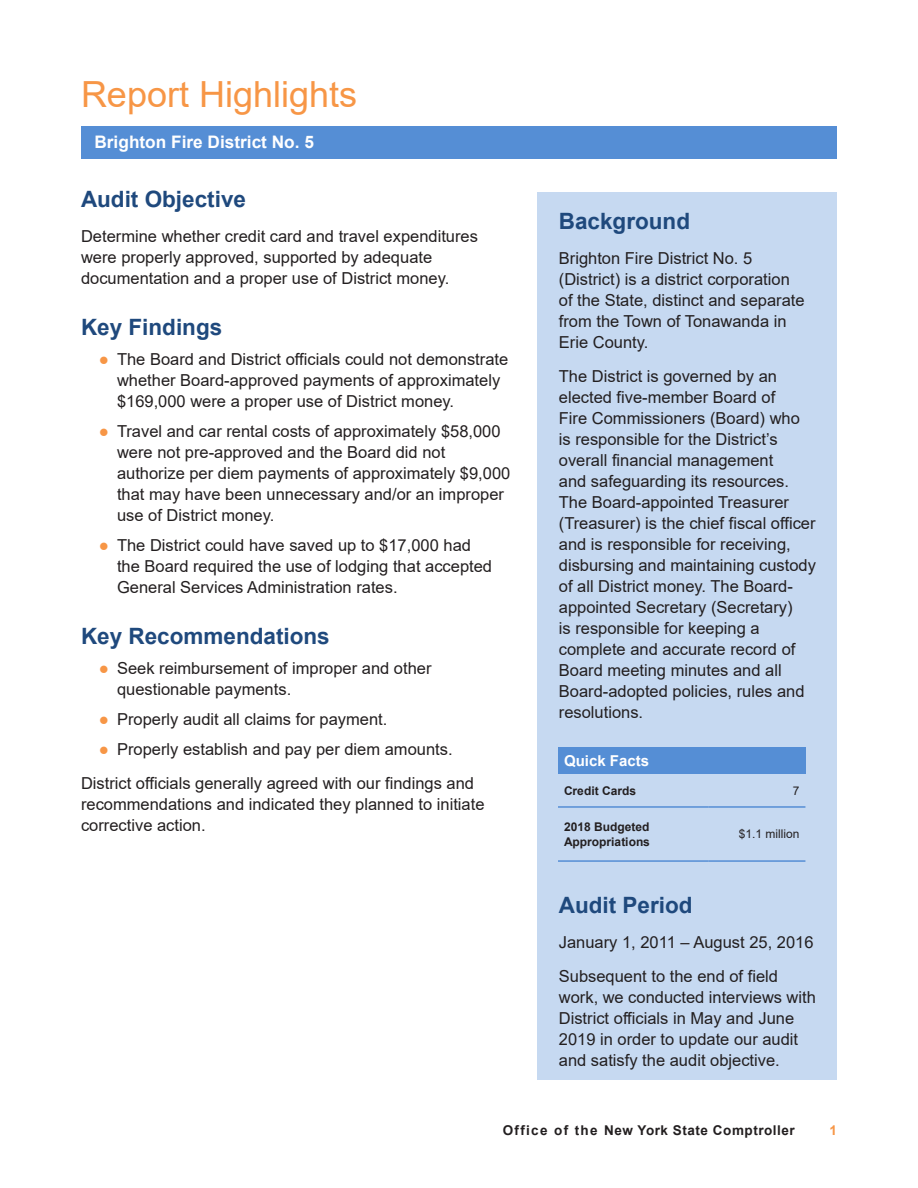
<style>
.page{position:relative;width:918px;height:1188px;background:#fff}
.page>*{position:absolute;margin:0;border:0;box-sizing:border-box;transform-origin:0 0}
.Section_Heads{font:36px "Arial";color:#f79646}
._2_Subheads{font:700 22.5px "Arial";color:#1f497d}
.t1{font:700 17.25px "Arial";color:#fff}
.Body_Text{font:16.5px/21px "Arial";color:#231f20}
.Footnotes{font:700 15px "Arial";color:#fff}
.t2{font:700 13.5px "Arial";letter-spacing:.04em;color:#231f20}
.t3{font:700 13.5px "Arial";color:#f79646}
.Footnotes-2{font:700 12px/15px "Arial";color:#231f20}
.Footnotes-3{font:12px "Arial";color:#231f20}
.s1{color:#f79646}
</style>
<div class="page">
<hr style="left:81px;top:126px;width:756px;height:3px;background:#558ed5">
<div style="left:538px;top:192px;width:299px;height:888px;background:#c6d9f1"></div>
<div style="left:81px;top:128px;width:756px;height:31px;background:#558ed5"></div>
<div style="left:558px;top:747px;width:247px;height:27px;background:#558ed5"></div>
<hr style="left:558px;top:806px;width:150px;height:2px;background:#558ed5">
<hr style="left:708px;top:806px;width:97px;height:2px;background:#558ed5">
<hr style="left:558px;top:860px;width:150px;height:2px;background:#558ed5">
<hr style="left:708px;top:860px;width:97px;height:2px;background:#558ed5">
<p class="Section_Heads" style="left:81px;top:70px;width:278px">Report Highlights</p>
<p class="t1" style="left:94px;top:129px;width:221px">Brighton Fire District No. 5</p>
<p class="_2_Subheads" style="left:81px;top:184px;width:167px">Audit Objective</p>
<p class="Body_Text" style="left:81px;top:226px;width:399px">Determine whether credit card and travel expenditures were properly approved, supported by adequate documentation and a proper use of District money.</p>
<p class="_2_Subheads" style="left:81px;top:311px;width:143px">Key Findings</p>
<p class="Body_Text" style="left:117px;top:349px;width:393px;text-indent:-18px"><span class="s1">●</span> The Board and District officials could not demonstrate whether Board-approved payments of approximately $169,000 were a proper use of District money.</p>
<p class="Body_Text" style="left:117px;top:421px;width:395px;text-indent:-18px"><span class="s1">●</span> Travel and car rental costs of approximately $58,000 were not pre-approved and the Board did not authorize per diem payments of approximately $9,000 that may have been unnecessary and/or an improper use of District money.</p>
<p class="Body_Text" style="left:117px;top:535px;width:377px;text-indent:-18px"><span class="s1">●</span> The District could have saved up to $17,000 had the Board required the use of lodging that accepted<br>General Services Administration rates.</p>
<p class="_2_Subheads" style="left:81px;top:620px;width:250px">Key Recommendations</p>
<p class="Body_Text" style="left:117px;top:658px;width:316px;text-indent:-18px"><span class="s1">●</span> Seek reimbursement of improper and other questionable payments.</p>
<p class="Body_Text" style="left:99px;top:709px;width:287px"><span class="s1">●</span> Properly audit all claims for payment.</p>
<p class="Body_Text" style="left:99px;top:739px;width:352px"><span class="s1">●</span> Properly establish and pay per diem amounts.</p>
<p class="Body_Text" style="left:81px;top:773px;width:405px">District officials generally agreed with our findings and recommendations and indicated they planned to initiate corrective action.</p>
<p class="_2_Subheads" style="left:559px;top:206px;width:133px">Background</p>
<p class="Body_Text" style="left:559px;top:247px;width:247px">Brighton Fire District No. 5 (District) is a district corporation of the State, distinct and separate from the Town of Tonawanda in<br>Erie County.</p>
<p class="Body_Text" style="left:559px;top:366px;width:259px">The District is governed by an elected five-member Board of<br>Fire Commissioners (Board) who is responsible for the District’s overall financial management<br>and safeguarding its resources.<br>The Board-appointed Treasurer (Treasurer) is the chief fiscal officer and is responsible for receiving, disbursing and maintaining custody of all District money. The Board&shy;appointed Secretary (Secretary)<br>is responsible for keeping a complete and accurate record of<br>Board meeting minutes and all<br>Board-adopted policies, rules and resolutions.</p>
<p class="Footnotes" style="left:564px;top:751px;width:87px">Quick Facts</p>
<p class="Footnotes-2" style="left:564px;top:784px;width:74px">Credit Cards</p>
<p class="Footnotes-3" style="left:793px;top:783px;width:8px">7</p>
<p class="Footnotes-2" style="left:564px;top:819px;width:88px">2018 Budgeted<br>Appropriations</p>
<p class="Footnotes-3" style="left:739px;top:826px;width:62px">$1. 1 million</p>
<p class="_2_Subheads" style="left:559px;top:890px;width:135px">Audit Period</p>
<p class="Body_Text" style="left:559px;top:931px;width:256px">January 1, 2011 – August 25, 2016</p>
<p class="Body_Text" style="left:559px;top:966px;width:259px">Subsequent to the end of field work, we conducted interviews with<br>District officials in May and June<br>2019 in order to update our audit and satisfy the audit objective.</p>
<p class="t2" style="left:503px;top:1121px;width:294px">Office of the New York State Comptroller</p>
<p class="t3" style="left:829px;top:1121px;width:9px">1</p>
</div>
